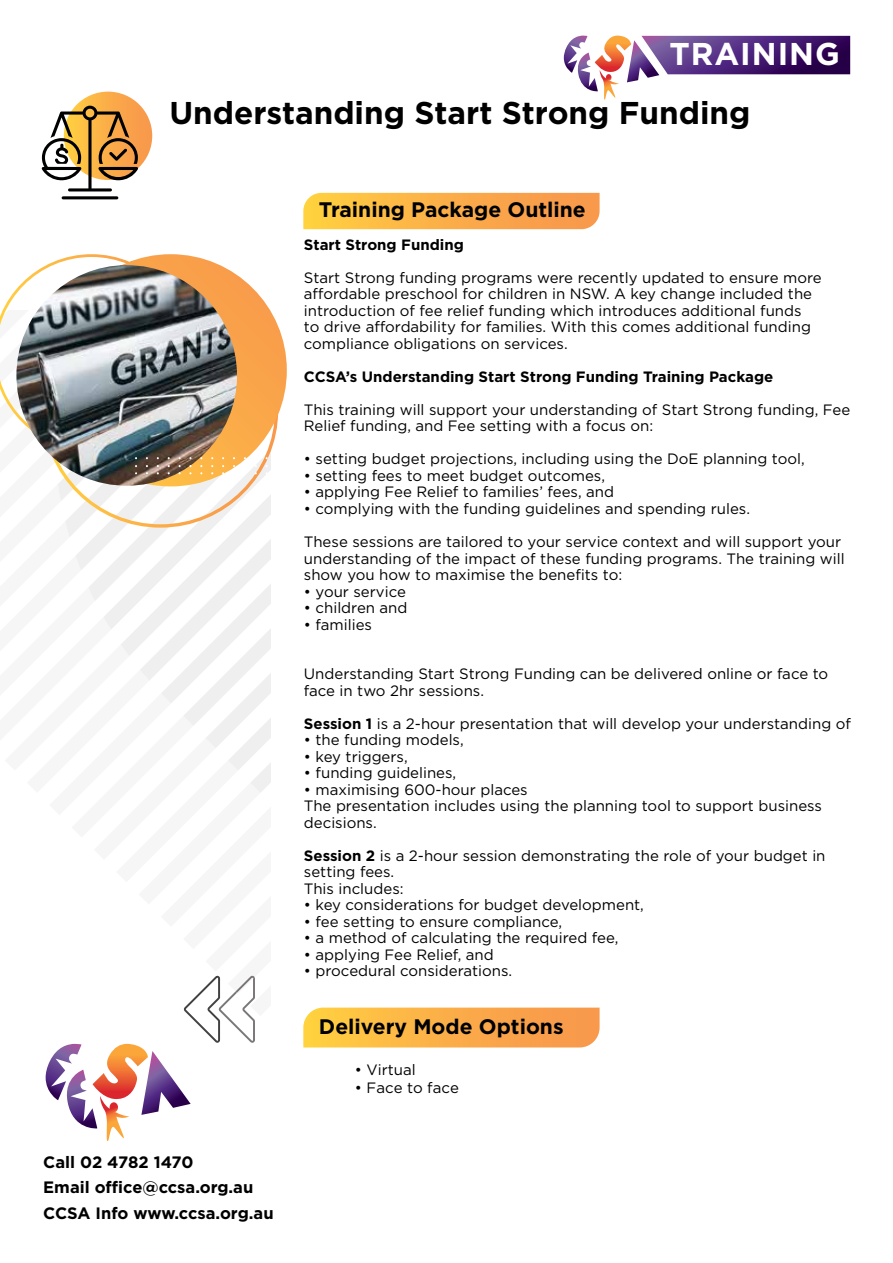
<style>
.page{position:relative;width:893px;height:1263px;background:#fff}
.page>*{position:absolute;margin:0;border:0;box-sizing:border-box;transform-origin:0 0}
.t1{font:700 31.5px "Gotham";color:#000}
.t2{font:700 31.5px "Gotham";letter-spacing:.03em;color:#fff}
.t3{font:700 21px "Gotham";color:#000101}
.t4{font:700 16.5px/25.5px "Gotham";color:#000}
.t5{font:15px/16.5px "Gotham";color:#000}
.t6{font:700 15px "Gotham";color:#000}
.s1{font-weight:700}
</style>
<div class="page">
<svg style="left:303px;top:193px;width:297px;height:36px;background:#fbb149"></svg>
<svg style="left:303px;top:1007px;width:297px;height:40px;background:#fbb24c"></svg>
<svg style="left:564px;top:36px;width:286px;height:64px"></svg>
<div style="left:55px;top:254px;width:232px;height:232px;background:#f9a14a;border-radius:116px"></div>
<svg style="left:0;top:254px;width:270px;height:887px"></svg>
<svg style="left:64px;top:92px;width:88px;height:88px"></svg>
<hr style="left:62px;top:196px;width:56px;height:3px;background:#000101;border-radius:2px">
<svg style="left:42px;top:106px;width:96px;height:85px"></svg>
<h1 class="t2" style="left:669px;top:33px;width:172px">TRAINING</h1>
<h1 class="t1" style="left:169px;top:92px;width:583px">Understanding Start Strong Funding</h1>
<h2 class="t3" style="left:319px;top:196px;width:268px">Training Package Outline</h2>
<p class="t6" style="left:304px;top:235px;width:162px">Start Strong Funding</p>
<p class="t5" style="left:304px;top:269px;width:519px">Start Strong funding programs were recently updated to ensure more affordable preschool for children in NSW. A key change included the introduction of fee relief funding which introduces additional funds<br>to drive affordability for families. With this comes additional funding compliance obligations on services.</p>
<p class="t6" style="left:304px;top:367px;width:471px">CCSA’s Understanding Start Strong Funding Training Package</p>
<p class="t5" style="left:304px;top:401px;width:548px">This training will support your understanding of Start Strong funding, Fee<br>Relief funding, and Fee setting with a focus on:</p>
<p class="t5" style="left:304px;top:451px;width:502px">• setting budget projections, including using the DoE planning tool,</p>
<p class="t5" style="left:304px;top:467px;width:303px">• setting fees to meet budget outcomes,</p>
<p class="t5" style="left:304px;top:484px;width:312px">• applying Fee Relief to families’ fees, and</p>
<p class="t5" style="left:304px;top:500px;width:448px">• complying with the funding guidelines and spending rules.</p>
<p class="t5" style="left:304px;top:533px;width:542px">These sessions are tailored to your service context and will support your understanding of the impact of these funding programs. The training will show you how to maximise the benefits to:</p>
<p class="t5" style="left:304px;top:583px;width:103px">• your service</p>
<p class="t5" style="left:304px;top:599px;width:105px">• children and</p>
<p class="t5" style="left:304px;top:616px;width:70px">• families</p>
<p class="t5" style="left:304px;top:665px;width:526px">Understanding Start Strong Funding can be delivered online or face to face in two 2hr sessions.</p>
<p class="t5" style="left:304px;top:715px;width:549px"><span class="s1">Session 1</span> is a 2-hour presentation that will develop your understanding of</p>
<p class="t5" style="left:304px;top:731px;width:161px">• the funding models,</p>
<p class="t5" style="left:304px;top:748px;width:105px">• key triggers,</p>
<p class="t5" style="left:304px;top:764px;width:154px">• funding guidelines,</p>
<p class="t5" style="left:304px;top:781px;width:520px">• maximising 600-hour places<br>The presentation includes using the planning tool to support business decisions.</p>
<p class="t5" style="left:304px;top:847px;width:523px"><span class="s1">Session 2</span> is a 2-hour session demonstrating the role of your budget in setting fees.<br>This includes:</p>
<p class="t5" style="left:304px;top:896px;width:342px">• key considerations for budget development,</p>
<p class="t5" style="left:304px;top:913px;width:260px">• fee setting to ensure compliance,</p>
<p class="t5" style="left:304px;top:929px;width:316px">• a method of calculating the required fee,</p>
<p class="t5" style="left:304px;top:946px;width:191px">• applying Fee Relief, and</p>
<p class="t5" style="left:304px;top:962px;width:210px">• procedural considerations.</p>
<p class="t4" style="left:43px;top:1149px;width:232px">Call 02 4782 1470<br>Email office@ccsa.org.au<br>CCSA Info www.ccsa.org.au</p>
<h2 class="t3" style="left:319px;top:1012px;width:246px">Delivery Mode Options</h2>
<p class="t5" style="left:355px;top:1061px;width:62px">• Virtual</p>
<p class="t5" style="left:355px;top:1079px;width:106px">• Face to face</p>
</div>
